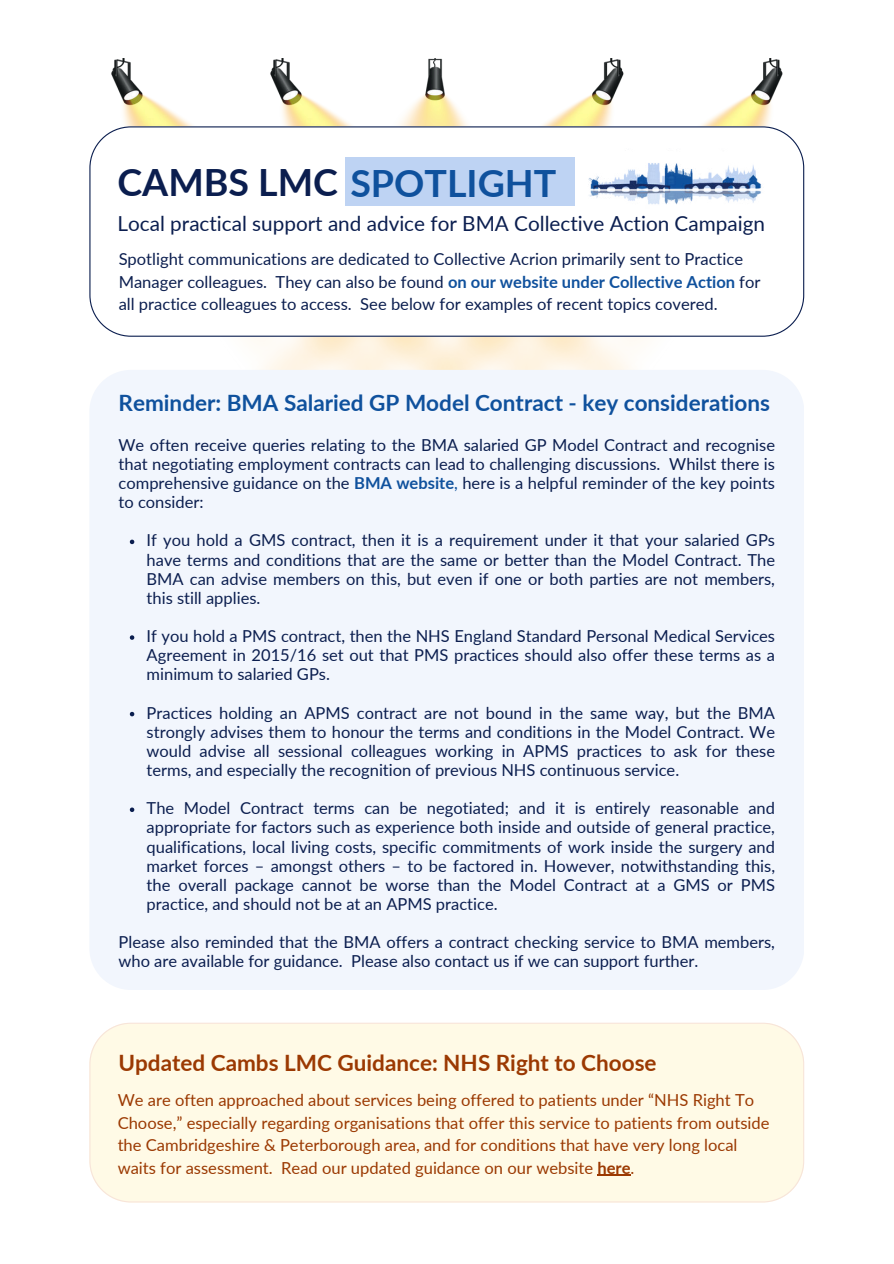
<style>
.page{position:relative;width:894px;height:1264px;background:#fff}
.page>*{position:absolute;margin:0;border:0;box-sizing:border-box;transform-origin:0 0}
.t1{font:700 37.5px "Lato";color:#0f519d}
.t2{font:700 22.5px "Lato";color:#0f519d}
.t3{font:700 22.5px "Lato";color:#9b3902}
.t4{font:20.7px "Lato";color:#0b1e4f}
.t5{font:16.5px/19.2px "Lato";color:#0b1e4f;text-align:justify}
.t6{font:16.5px/22.5px "Lato";color:#9b3902}
.s1{color:#0b1e4f}
.s2{font-weight:700;color:#10519d}
.s3{font-weight:700;color:#0f519d}
.s4{color:#0f519d}
.s5{font-weight:700}
</style>
<div class="page">
<img style="left:111px;top:59px;width:672px;height:310px">
<svg style="left:89px;top:126px;width:715px;height:211px"></svg>
<div style="left:346px;top:158px;width:229px;height:48px;background:#bed3f3"></div>
<img style="left:579px;top:149px;width:196px;height:69px">
<div style="left:90px;top:370px;width:714px;height:620px;background:#f2f6fd"></div>
<svg style="left:130px;top:539px;width:4px;height:5px"></svg>
<svg style="left:130px;top:635px;width:4px;height:5px"></svg>
<svg style="left:130px;top:712px;width:4px;height:4px"></svg>
<svg style="left:130px;top:807px;width:4px;height:5px"></svg>
<div style="left:89px;top:1022px;width:715px;height:180px;background:#fffae6"></div>
<hr style="left:597px;top:1174px;width:33px;height:1px;background:#9b3902">
<h1 class="t1" style="left:117px;top:156px;width:440px"><span class="s1">CAMBS LMC</span> SPOTLIGHT</h1>
<p class="t4" style="left:117px;top:209px;width:649px">Local practical support and advice for BMA Collective Action Campaign</p>
<p class="t5" style="left:119px;top:247px;width:643px;line-height:22.5px;text-align:left">Spotlight communications are dedicated to Collective Acrion primarily sent to Practice<br>Manager colleagues. They can also be found <span class="s2">on our website under Collective Action</span> for all practice colleagues to access. See below for examples of recent topics covered.</p>
<h2 class="t2" style="left:118px;top:386px;width:653px">Reminder: BMA Salaried GP Model Contract - key considerations</h2>
<p class="t5" style="left:118px;top:434px;width:657px">We often receive queries relating to the BMA salaried GP Model Contract and recognise that negotiating employment contracts can lead to challenging discussions. Whilst there is comprehensive guidance on the <span class="s3">BMA website</span><span class="s4">,</span> here is a helpful reminder of the key points to consider:</p>
<p class="t5" style="left:147px;top:530px;width:629px">If you hold a GMS contract, then it is a requirement under it that your salaried GPs have terms and conditions that are the same or better than the Model Contract. The BMA can advise members on this, but even if one or both parties are not members, this still applies.</p>
<p class="t5" style="left:147px;top:625px;width:629px">If you hold a PMS contract, then the NHS England Standard Personal Medical Services Agreement in 2015/16 set out that PMS practices should also offer these terms as a minimum to salaried GPs.</p>
<p class="t5" style="left:147px;top:702px;width:629px">Practices holding an APMS contract are not bound in the same way, but the BMA strongly advises them to honour the terms and conditions in the Model Contract. We would advise all sessional colleagues working in APMS practices to ask for these terms, and especially the recognition of previous NHS continuous service.</p>
<p class="t5" style="left:147px;top:798px;width:629px">The Model Contract terms can be negotiated; and it is entirely reasonable and appropriate for factors such as experience both inside and outside of general practice, qualifications, local living costs, specific commitments of work inside the surgery and market forces – amongst others – to be factored in. However, notwithstanding this, the overall package cannot be worse than the Model Contract at a GMS or PMS practice, and should not be at an APMS practice.</p>
<p class="t5" style="left:118px;top:931px;width:657px">Please also reminded that the BMA offers a contract checking service to BMA members, who are available for guidance. Please also contact us if we can support further.</p>
<h2 class="t3" style="left:118px;top:1046px;width:539px">Updated Cambs LMC Guidance: NHS Right to Choose</h2>
<p class="t6" style="left:118px;top:1088px;width:653px">We are often approached about services being offered to patients under “NHS Right To Choose,” especially regarding organisations that offer this service to patients from outside the Cambridgeshire &amp; Peterborough area, and for conditions that have very long local waits for assessment. Read our updated guidance on our website <span class="s5">here</span>.</p>
</div>
